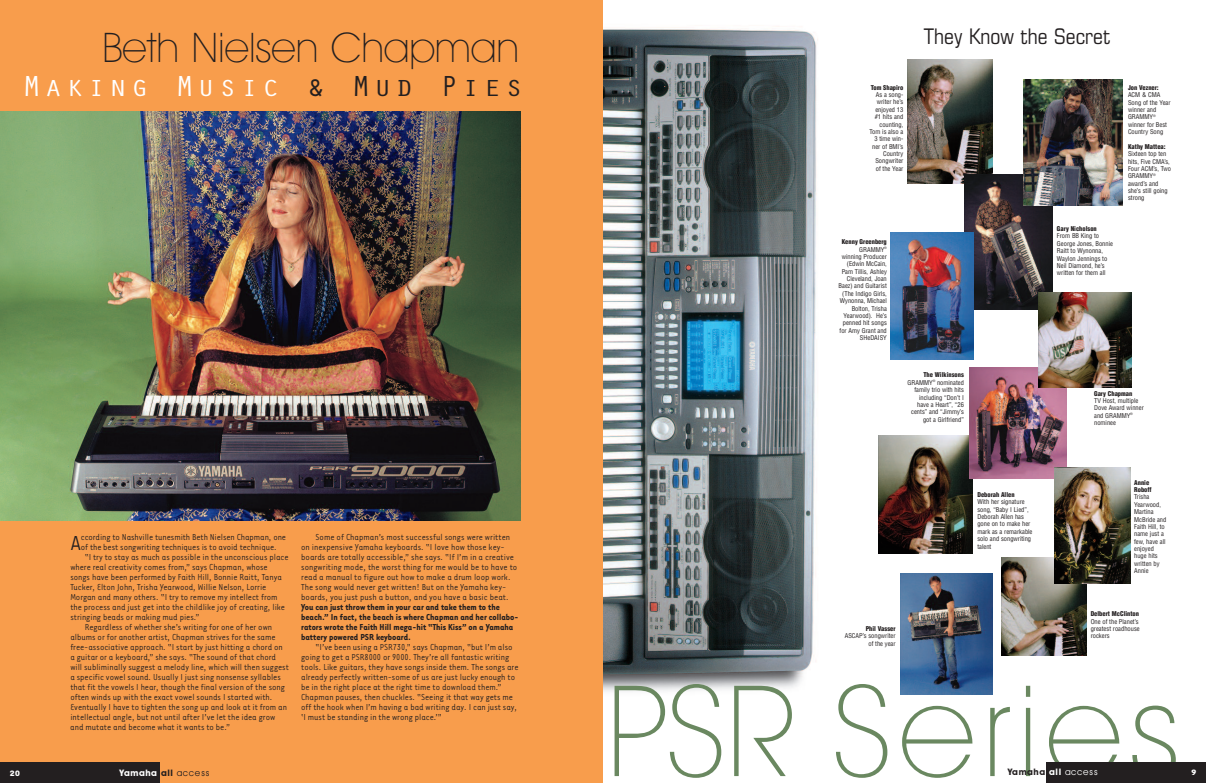
<style>
.page{position:relative;width:1206px;height:783px;background:#fff}
.page>*{position:absolute;margin:0;border:0;box-sizing:border-box;transform-origin:0 0}
.t1{font:200 127px "Avant Garde IT Cby BT";letter-spacing:.055em;color:#6a8860}
.t2{font:200 41px "Avant Garde IT Cby BT";letter-spacing:-.005em;color:#231f20}
.t3{font:30px "Oracle";letter-spacing:.12em;color:#fff}
.t4{font:23.3px "Tarzana Narrow";color:#231f20}
.t5{font:condensed 21.5px "Eurostile";color:#231f20}
.t6{font:10px/10px "Tarzana Narrow";letter-spacing:-.005em;color:#231f20}
.t7{font:700 10px/10px "Tarzana Narrow";color:#231f20}
.t8{font:700 9px "Avant Garde IT Cby BT";letter-spacing:.06em;color:#fff}
.t9{font:700 9px "Avant Garde IT Cby BT";letter-spacing:.06em;color:#231f20}
.t10{font:700 9px "Tarzana Wide";color:#fff}
.t11{font:condensed 6.5px/7.4px "Helvetica";color:#231f20}
.t12{font:900 condensed 6.5px/7.4px "Helvetica";color:#231f20}
.s1{color:#231f20}
.s2{font-weight:400;color:#231f20}
.s3{font-weight:900}
.s4{color:#fff}
.s5{font-weight:400;color:#fff}
</style>
<div class="page">
<div style="left:0;top:0;width:603px;height:783px;background:#f89d4c"></div>
<img style="left:0;top:112px;width:521px;height:408px">
<div style="left:0;top:763px;width:159px;height:20px;background:#231f20"></div>
<img style="left:603px;top:26px;width:215px;height:666px">
<img style="left:901px;top:573px;width:91px;height:121px">
<img style="left:908px;top:60px;width:84px;height:124px">
<img style="left:1002px;top:557px;width:84px;height:99px">
<img style="left:878px;top:436px;width:95px;height:118px">
<img style="left:965px;top:174px;width:87px;height:135px">
<img style="left:970px;top:367px;width:97px;height:111px">
<div style="left:1047px;top:762px;width:159px;height:21px;background:#231f20"></div>
<img style="left:1054px;top:467px;width:76px;height:116px">
<img style="left:1024px;top:79px;width:99px;height:126px">
<img style="left:1039px;top:293px;width:93px;height:95px">
<img style="left:891px;top:232px;width:83px;height:127px">
<h2 class="t2" style="left:102px;top:33px;width:419px">Beth Nielsen Chapman</h2>
<h3 class="t3" style="left:23px;top:68px;width:502px">Making Music <span class="s1">&amp; Mud Pies</span></h3>
<h3 class="t4" style="left:70px;top:529px;width:12px">A</h3>
<p class="t6" style="left:81px;top:532px;width:207px">ccording to Nashville tunesmith Beth Nielsen Chapman, one</p>
<p class="t6" style="left:81px;top:542px;width:197px">of the best songwriting techniques is to avoid technique.</p>
<p class="t6" style="left:85px;top:552px;width:205px">“I try to stay as much as possible in the unconscious place</p>
<p class="t6" style="left:70px;top:562px;width:199px">where real creativity comes from,” says Chapman, whose</p>
<p class="t6" style="left:70px;top:572px;width:213px">songs have been performed by Faith Hill, Bonnie Raitt, Tanya</p>
<p class="t6" style="left:70px;top:582px;width:198px">Tucker, Elton John, Trisha Yearwood, Willie Nelson, Lorrie</p>
<p class="t6" style="left:70px;top:592px;width:209px">Morgan and many others. “I try to remove my intellect from</p>
<p class="t6" style="left:70px;top:602px;width:216px">the process and just get into the childlike joy of creating, like</p>
<p class="t6" style="left:70px;top:612px;width:131px">stringing beads or making mud pies.”</p>
<p class="t6" style="left:85px;top:622px;width:189px">Regardless of whether she’s writing for one of her own</p>
<p class="t6" style="left:70px;top:632px;width:207px">albums or for another artist, Chapman strives for the same</p>
<p class="t6" style="left:70px;top:642px;width:214px">free-associative approach. “I start by just hitting a chord on</p>
<p class="t6" style="left:70px;top:652px;width:207px">a guitar or a keyboard,” she says. “The sound of that chord</p>
<p class="t6" style="left:70px;top:662px;width:220px">will subliminally suggest a melody line, which will then suggest</p>
<p class="t6" style="left:70px;top:672px;width:212px">a specific vowel sound. Usually I just sing nonsense syllables</p>
<p class="t6" style="left:70px;top:682px;width:216px">that fit the vowels I hear, though the final version of the song</p>
<p class="t6" style="left:70px;top:692px;width:204px">often winds up with the exact vowel sounds I started with.</p>
<p class="t6" style="left:70px;top:702px;width:218px">Eventually I have to tighten the song up and look at it from an</p>
<p class="t6" style="left:70px;top:712px;width:206px">intellectual angle, but not until after I’ve let the idea grow</p>
<p class="t6" style="left:70px;top:722px;width:161px">and mutate and become what it wants to be.”</p>
<p class="t6" style="left:301px;top:532px;width:218px;text-indent:14px">Some of Chapman’s most successful songs were written on inexpensive Yamaha keyboards. “I love how those key&shy;boards are totally accessible,” she says. “If I’m in a creative songwriting mode, the worst thing for me would be to have to read a manual to figure out how to make a drum loop work.<br>The song would never get written! But on the Yamaha key&shy;boards, you just push a button, and you have a basic beat.</p>
<p class="t7" style="left:301px;top:602px;width:219px">You can just throw them in your car and take them to the beach.” In fact, the beach is where Chapman and her collabo&shy;rators wrote the Faith Hill mega-hit “This Kiss” on a Yamaha battery powered PSR keyboard.</p>
<p class="t6" style="left:301px;top:642px;width:219px;text-indent:14px">“I’ve been using a PSR730,” says Chapman, “but I’m also going to get a PSR8000 or 9000. They’re all fantastic writing tools. Like guitars, they have songs inside them. The songs are already perfectly written-some of us are just lucky enough to be in the right place at the right time to download them.” Chapman pauses, then chuckles. “Seeing it that way gets me off the hook when I’m having a bad writing day. I can just say, ‘I must be standing in the wrong place.’”</p>
<p class="t10" style="left:9px;top:767px;width:12px">20</p>
<p class="t8" style="left:119px;top:769px;width:91px">Yamaha <span class="s1">all</span> <span class="s2">access</span></p>
<p class="t12" style="left:871px;top:84px;width:34px">Tom Shapiro</p>
<p class="t11" style="left:869px;top:91px;width:35px;text-align:right">As a song&shy;writer he’s enjoyed 13 #1 hits and counting,<br>Tom is also a<br>3 time win&shy;ner of BMI’s<br>Country<br>Songwriter of the Year</p>
<p class="t11" style="left:839px;top:238px;width:50px;text-align:right"><span class="s3">Kenny Greenberg<br></span>GRAMMY<sup>® </sup>winning Producer (Edwin McCain,<br>Pam Tillis, Ashley<br>Cleveland, Joan<br>Baez) and Guitarist (The Indigo Girls,<br>Wynonna, Michael<br>Bolton, Trisha<br>Yearwood). He’s penned hit songs for Amy Grant and<br>SHeDAISY</p>
<h3 class="t5" style="left:924px;top:29px;width:188px">They Know the Secret</h3>
<p class="t12" style="left:1057px;top:225px;width:41px">Gary Nicholson</p>
<p class="t11" style="left:1057px;top:233px;width:58px">From BB King to<br>George Jones, Bonnie<br>Raitt to Wynonna,<br>Waylon Jennings to<br>Neil Diamond, he’s written for them all</p>
<p class="t12" style="left:1128px;top:84px;width:32px">Jon Vezner:</p>
<p class="t11" style="left:1128px;top:91px;width:44px">ACM &amp; CMA<br>Song of the Year winner and<br>GRAMMY<sup>® </sup>winner for Best<br>Country Song</p>
<p class="t12" style="left:1128px;top:143px;width:39px">Kathy Mattea:</p>
<p class="t11" style="left:1128px;top:150px;width:45px">Sixteen top ten hits, Five CMA’s,<br>Four ACM’s, Two<br>GRAMMY<sup>® </sup>award’s and she’s still going strong</p>
<p class="t11" style="left:908px;top:372px;width:58px;text-align:right"><span class="s3">The Wilkinsons<br></span>GRAMMY<sup>®</sup> nominated family trio with hits including “Don’t I have a Heart”, “26 cents” and “Jimmy’s got a Girlfriend”</p>
<p class="t12" style="left:977px;top:491px;width:39px">Deborah Allen</p>
<p class="t11" style="left:977px;top:498px;width:57px">With her signature song, “Baby I Lied”,<br>Deborah Allen has gone on to make her mark as a remarkable solo and songwriting talent</p>
<p class="t12" style="left:866px;top:625px;width:31px">Phil Vasser</p>
<p class="t11" style="left:845px;top:632px;width:52px;text-align:right">ASCAP’s songwriter of the year</p>
<p class="t12" style="left:1094px;top:390px;width:40px">Gary Chapman</p>
<p class="t11" style="left:1094px;top:397px;width:51px">TV Host, multiple<br>Dove Award winner and GRAMMY<sup>® </sup>nominee</p>
<p class="t12" style="left:1134px;top:479px;width:19px">Annie<br>Roboff</p>
<p class="t11" style="left:1134px;top:494px;width:34px">Trisha<br>Yearwood,<br>Martina<br>McBride and<br>Faith Hill, to name just a few, have all enjoyed huge hits written by<br>Annie</p>
<p class="t12" style="left:1091px;top:610px;width:50px">Delbert McClinton</p>
<p class="t11" style="left:1091px;top:618px;width:51px">One of the Planet’s greatest roadhouse rockers</p>
<h1 class="t1" style="left:606px;top:686px;width:575px">PSR Series</h1>
<p class="t9" style="left:1008px;top:769px;width:91px">Yamaha <span class="s4">all</span> <span class="s5">access</span></p>
<p class="t10" style="left:1191px;top:767px;width:7px">9</p>
</div>
